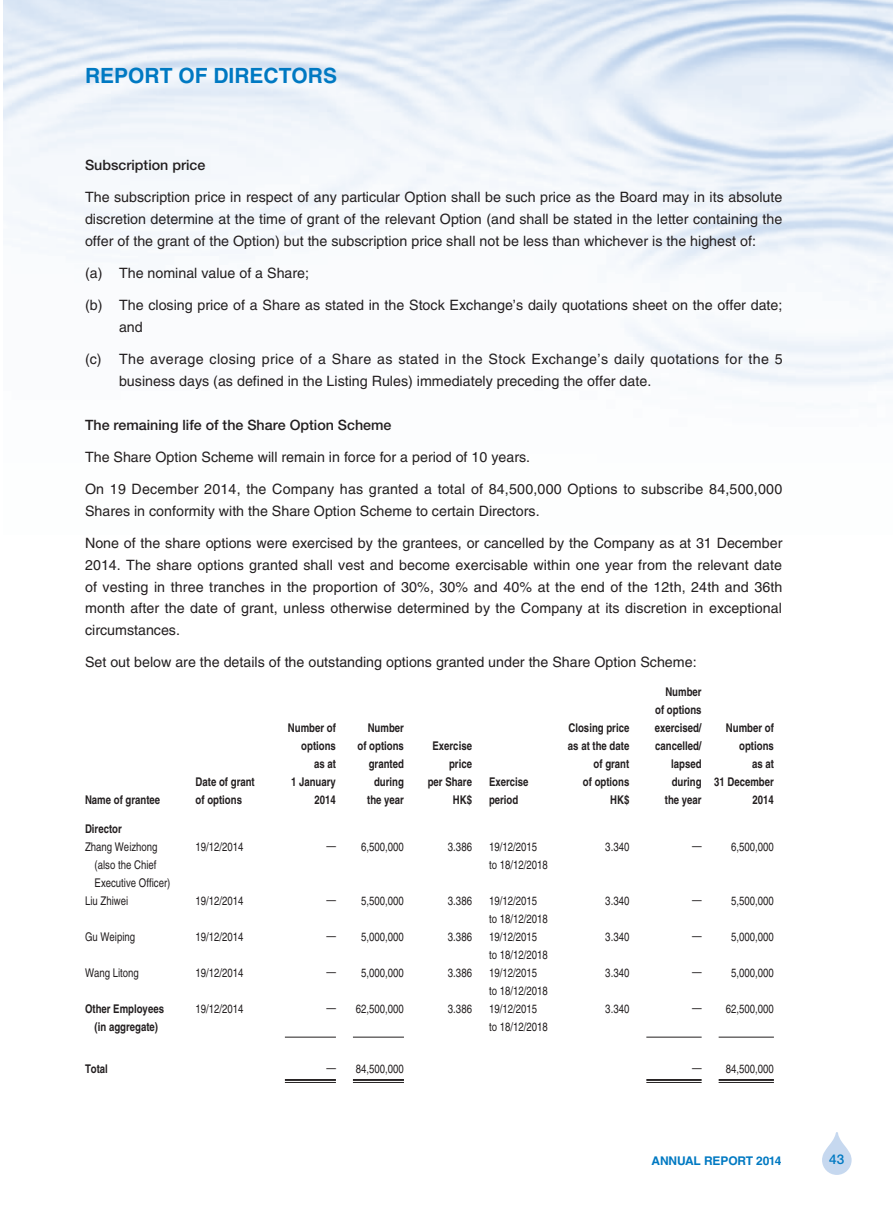
<style>
.page{position:relative;width:893px;height:1212px;background:#fff}
.page>*{position:absolute;margin:0;border:0;box-sizing:border-box;transform-origin:0 0}
.t1{font:700 21px "Helvetica LT Std";color:#0079c2}
._1__內文{font:14.25px/21.8px "Helvetica LT Std";color:#231f20;text-align:justify}
._1__內文-2{font:14.25px/21.8px "Helvetica LT Std";letter-spacing:.025em;color:#231f20}
._4__副標題{font:500 14.25px "Helvetica Neue LT Std";color:#231f20}
.t2{font:500 13.5px "Helvetica Neue LT Std";color:#0079c2}
._2__附註內文{font:12px "Helvetica LT Std";color:#231f20;scale:.8 1}
._2__附註內文-2{font:700 12px "Helvetica LT Std";color:#231f20;scale:.8 1}
.t3{font:700 12px "Helvetica LT Std";letter-spacing:-.01em;color:#0079c2}
</style>
<div class="page">
<svg style="left:822px;top:1132px;width:30px;height:43px"></svg>
<hr style="left:285px;top:1037px;width:51px;height:1px;background:#231f20">
<hr style="left:353px;top:1037px;width:51px;height:1px;background:#231f20">
<hr style="left:646px;top:1037px;width:56px;height:1px;background:#231f20">
<hr style="left:719px;top:1037px;width:55px;height:1px;background:#231f20">
<hr style="left:285px;top:1079px;width:51px;height:2px;background:#231f20">
<hr style="left:285px;top:1082px;width:51px;height:1px;background:#231f20">
<hr style="left:353px;top:1079px;width:51px;height:2px;background:#231f20">
<hr style="left:353px;top:1082px;width:51px;height:1px;background:#231f20">
<hr style="left:646px;top:1079px;width:56px;height:2px;background:#231f20">
<hr style="left:646px;top:1082px;width:56px;height:1px;background:#231f20">
<hr style="left:719px;top:1079px;width:55px;height:2px;background:#231f20">
<hr style="left:719px;top:1082px;width:55px;height:1px;background:#231f20">
<h1 class="t1" style="left:85px;top:62px;width:254px">REPORT OF DIRECTORS</h1>
<p class="_4__副標題" style="left:85px;top:156px;width:122px">Subscription price</p>
<p class="_1__內文" style="left:85px;top:186px;width:699px">The subscription price in respect of any particular Option shall be such price as the Board may in its absolute discretion determine at the time of grant of the relevant Option (and shall be stated in the letter containing the offer of the grant of the Option) but the subscription price shall not be less than whichever is the highest of:</p>
<p class="_1__內文" style="left:85px;top:262px;width:226px">(a) The nominal value of a Share;</p>
<p class="_1__內文" style="left:119px;top:294px;width:665px;text-indent:-34px">(b) The closing price of a Share as stated in the Stock Exchange’s daily quotations sheet on the offer date; and</p>
<p class="_1__內文-2" style="left:119px;top:348px;width:665px;text-indent:-34px">(c) The average closing price of a Share as stated in the Stock Exchange’s daily quotations for the 5 business days (as defined in the Listing Rules) immediately preceding the offer date.</p>
<p class="_4__副標題" style="left:85px;top:416px;width:308px">The remaining life of the Share Option Scheme</p>
<p class="_1__內文" style="left:85px;top:446px;width:447px">The Share Option Scheme will remain in force for a period of 10 years.</p>
<p class="_1__內文" style="left:85px;top:478px;width:699px">On 19 December 2014, the Company has granted a total of 84,500,000 Options to subscribe 84,500,000<br>Shares in conformity with the Share Option Scheme to certain Directors.</p>
<p class="_1__內文" style="left:85px;top:532px;width:699px">None of the share options were exercised by the grantees, or cancelled by the Company as at 31 December 2014. The share options granted shall vest and become exercisable within one year from the relevant date of vesting in three tranches in the proportion of 30%, 30% and 40% at the end of the 12th, 24th and 36th month after the date of grant, unless otherwise determined by the Company at its discretion in exceptional circumstances.</p>
<p class="_1__內文" style="left:85px;top:651px;width:613px">Set out below are the details of the outstanding options granted under the Share Option Scheme:</p>
<p class="_2__附註內文-2" style="left:85px;top:793px;width:96px">Name of grantee</p>
<p class="_2__附註內文-2" style="left:85px;top:821px;width:48px">Director</p>
<p class="_2__附註內文" style="left:85px;top:839px;width:92px">Zhang Weizhong</p>
<p class="_2__附註內文" style="left:95px;top:857px;width:79px">(also the Chief</p>
<p class="_2__附註內文" style="left:95px;top:875px;width:96px">Executive Officer)</p>
<p class="_2__附註內文-2" style="left:196px;top:775px;width:76px">Date of grant</p>
<p class="_2__附註內文-2" style="left:196px;top:793px;width:59px">of options</p>
<p class="_2__附註內文-2" style="left:288px;top:721px;width:61px">Number of</p>
<p class="_2__附註內文-2" style="left:301px;top:739px;width:45px">options</p>
<p class="_2__附註內文-2" style="left:314px;top:757px;width:29px">as at</p>
<p class="_2__附註內文-2" style="left:291px;top:775px;width:58px">1 January</p>
<p class="_2__附註內文-2" style="left:315px;top:793px;width:28px">2014</p>
<p class="_2__附註內文-2" style="left:368px;top:721px;width:47px">Number</p>
<p class="_2__附註內文-2" style="left:358px;top:739px;width:59px">of options</p>
<p class="_2__附註內文-2" style="left:369px;top:757px;width:46px">granted</p>
<p class="_2__附註內文-2" style="left:374px;top:775px;width:39px">during</p>
<p class="_2__附註內文-2" style="left:367px;top:793px;width:48px">the year</p>
<p class="_2__附註內文-2" style="left:432px;top:739px;width:51px">Exercise</p>
<p class="_2__附註內文-2" style="left:449px;top:757px;width:30px">price</p>
<p class="_2__附註內文-2" style="left:428px;top:775px;width:57px">per Share</p>
<p class="_2__附註內文-2" style="left:453px;top:793px;width:26px">HK$</p>
<p class="_2__附註內文-2" style="left:489px;top:775px;width:51px">Exercise</p>
<p class="_2__附註內文-2" style="left:489px;top:793px;width:38px">period</p>
<p class="_2__附註內文" style="left:196px;top:839px;width:62px">19/12/2014</p>
<p class="_2__附註內文" style="left:326px;top:839px;width:14px">—</p>
<p class="_2__附註內文" style="left:361px;top:839px;width:55px">6,500,000</p>
<p class="_2__附註內文" style="left:448px;top:839px;width:32px">3.386</p>
<p class="_2__附註內文" style="left:489px;top:839px;width:62px">19/12/2015</p>
<p class="_2__附註內文" style="left:489px;top:857px;width:75px">to 18/12/2018</p>
<p class="_2__附註內文" style="left:85px;top:893px;width:56px">Liu Zhiwei</p>
<p class="_2__附註內文" style="left:196px;top:893px;width:62px">19/12/2014</p>
<p class="_2__附註內文" style="left:326px;top:893px;width:14px">—</p>
<p class="_2__附註內文" style="left:361px;top:893px;width:55px">5,500,000</p>
<p class="_2__附註內文" style="left:448px;top:893px;width:32px">3.386</p>
<p class="_2__附註內文" style="left:489px;top:893px;width:62px">19/12/2015</p>
<p class="_2__附註內文" style="left:489px;top:911px;width:75px">to 18/12/2018</p>
<p class="_2__附註內文" style="left:85px;top:929px;width:64px">Gu Weiping</p>
<p class="_2__附註內文" style="left:196px;top:929px;width:62px">19/12/2014</p>
<p class="_2__附註內文" style="left:326px;top:929px;width:14px">—</p>
<p class="_2__附註內文" style="left:361px;top:929px;width:55px">5,000,000</p>
<p class="_2__附註內文" style="left:448px;top:929px;width:32px">3.386</p>
<p class="_2__附註內文" style="left:489px;top:929px;width:62px">19/12/2015</p>
<p class="_2__附註內文" style="left:489px;top:947px;width:75px">to 18/12/2018</p>
<p class="_2__附註內文" style="left:85px;top:965px;width:69px">Wang Litong</p>
<p class="_2__附註內文" style="left:196px;top:965px;width:62px">19/12/2014</p>
<p class="_2__附註內文" style="left:326px;top:965px;width:14px">—</p>
<p class="_2__附註內文" style="left:361px;top:965px;width:55px">5,000,000</p>
<p class="_2__附註內文" style="left:448px;top:965px;width:32px">3.386</p>
<p class="_2__附註內文" style="left:489px;top:965px;width:62px">19/12/2015</p>
<p class="_2__附註內文" style="left:489px;top:983px;width:75px">to 18/12/2018</p>
<p class="_2__附註內文-2" style="left:85px;top:1001px;width:100px">Other Employees</p>
<p class="_2__附註內文-2" style="left:95px;top:1019px;width:81px">(in aggregate)</p>
<p class="_2__附註內文" style="left:196px;top:1001px;width:62px">19/12/2014</p>
<p class="_2__附註內文" style="left:326px;top:1001px;width:14px">—</p>
<p class="_2__附註內文" style="left:356px;top:1001px;width:62px">62,500,000</p>
<p class="_2__附註內文" style="left:448px;top:1001px;width:32px">3.386</p>
<p class="_2__附註內文" style="left:489px;top:1001px;width:62px">19/12/2015</p>
<p class="_2__附註內文" style="left:489px;top:1019px;width:75px">to 18/12/2018</p>
<p class="_2__附註內文-2" style="left:568px;top:721px;width:78px">Closing price</p>
<p class="_2__附註內文-2" style="left:568px;top:739px;width:78px">as at the date</p>
<p class="_2__附註內文-2" style="left:594px;top:757px;width:46px">of grant</p>
<p class="_2__附註內文-2" style="left:583px;top:775px;width:59px">of options</p>
<p class="_2__附註內文-2" style="left:610px;top:793px;width:26px">HK$</p>
<p class="_2__附註內文-2" style="left:665px;top:685px;width:47px">Number</p>
<p class="_2__附註內文-2" style="left:655px;top:703px;width:59px">of options</p>
<p class="_2__附註內文-2" style="left:655px;top:721px;width:60px">exercised/</p>
<p class="_2__附註內文-2" style="left:655px;top:739px;width:60px">cancelled/</p>
<p class="_2__附註內文-2" style="left:671px;top:757px;width:40px">lapsed</p>
<p class="_2__附註內文-2" style="left:672px;top:775px;width:39px">during</p>
<p class="_2__附註內文-2" style="left:665px;top:793px;width:48px">the year</p>
<p class="_2__附註內文-2" style="left:726px;top:721px;width:61px">Number of</p>
<p class="_2__附註內文-2" style="left:739px;top:739px;width:45px">options</p>
<p class="_2__附註內文-2" style="left:752px;top:757px;width:29px">as at</p>
<p class="_2__附註內文-2" style="left:714px;top:775px;width:76px">31 December</p>
<p class="_2__附註內文-2" style="left:753px;top:793px;width:28px">2014</p>
<p class="_2__附註內文" style="left:605px;top:839px;width:32px">3.340</p>
<p class="_2__附註內文" style="left:692px;top:839px;width:13px">—</p>
<p class="_2__附註內文" style="left:731px;top:839px;width:55px">6,500,000</p>
<p class="_2__附註內文" style="left:605px;top:893px;width:32px">3.340</p>
<p class="_2__附註內文" style="left:692px;top:893px;width:13px">—</p>
<p class="_2__附註內文" style="left:731px;top:893px;width:55px">5,500,000</p>
<p class="_2__附註內文" style="left:605px;top:929px;width:32px">3.340</p>
<p class="_2__附註內文" style="left:692px;top:929px;width:13px">—</p>
<p class="_2__附註內文" style="left:731px;top:929px;width:55px">5,000,000</p>
<p class="_2__附註內文" style="left:605px;top:965px;width:32px">3.340</p>
<p class="_2__附註內文" style="left:692px;top:965px;width:13px">—</p>
<p class="_2__附註內文" style="left:731px;top:965px;width:55px">5,000,000</p>
<p class="_2__附註內文" style="left:605px;top:1001px;width:32px">3.340</p>
<p class="_2__附註內文" style="left:692px;top:1001px;width:13px">—</p>
<p class="_2__附註內文" style="left:726px;top:1001px;width:62px">62,500,000</p>
<p class="_2__附註內文-2" style="left:85px;top:1061px;width:30px">Total</p>
<p class="_2__附註內文" style="left:326px;top:1061px;width:14px">—</p>
<p class="_2__附註內文" style="left:356px;top:1062px;width:62px">84,500,000</p>
<p class="_2__附註內文" style="left:692px;top:1061px;width:13px">—</p>
<p class="_2__附註內文" style="left:726px;top:1062px;width:62px">84,500,000</p>
<p class="t3" style="left:651px;top:1154px;width:132px">ANNUAL REPORT 2014</p>
<p class="t2" style="left:829px;top:1151px;width:17px">43</p>
</div>
